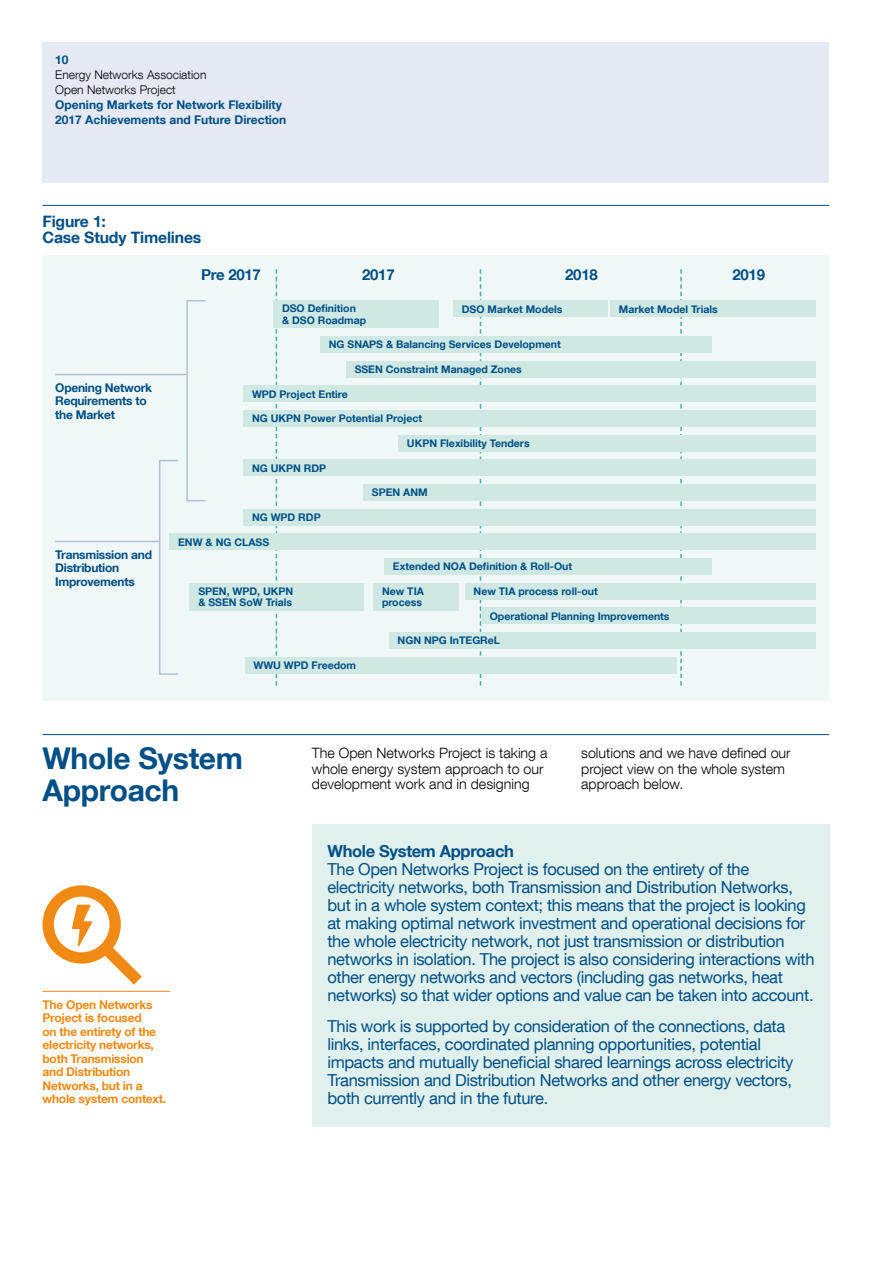
<style>
.page{position:relative;width:893px;height:1263px;background:#fff}
.page>*{position:absolute;margin:0;border:0;box-sizing:border-box;transform-origin:0 0}
.t1{font:700 30px/31.5px "Helvetica Neue LT Com";letter-spacing:-.01em;color:#004f86}
.t2{font:16.5px/18px "Helvetica Neue LT Com";letter-spacing:-.02em;color:#004f86}
.t3{font:700 16.5px "Helvetica Neue LT Com";letter-spacing:-.02em;color:#004f86}
.t4{font:700 15.75px/15.8px "Helvetica Neue LT Com";letter-spacing:-.01em;color:#004f86}
.t5{font:700 15px "Helvetica Neue LT Com";letter-spacing:-.02em;color:#004f86}
.t6{font:300 14.25px/15.8px "Helvetica Neue LT Com";color:#000}
.t7{font:700 12px/13.5px "Helvetica Neue LT Com";letter-spacing:-.02em;color:#f18a15}
.t8{font:700 12px/13.5px "Helvetica Neue LT Com";letter-spacing:-.02em;color:#004f86}
.t9{font:700 12px/15px "Helvetica Neue LT Com";color:#004f86}
.t10{font:300 12px/15px "Helvetica Neue LT Com";color:#000}
.t11{font:700 10.5px/11.2px "Helvetica Neue LT Com";color:#004f86}
</style>
<div class="page">
<div style="left:43px;top:43px;width:786px;height:140px;background:#e4e9f3"></div>
<hr style="left:43px;top:205px;width:786px;height:1px;background:#004f86">
<div style="left:43px;top:255px;width:786px;height:445px;background:#f0f8f7"></div>
<svg style="left:680px;top:269px;width:2px;height:417px"></svg>
<svg style="left:480px;top:269px;width:1px;height:417px"></svg>
<svg style="left:276px;top:269px;width:1px;height:417px"></svg>
<div style="left:320px;top:336px;width:392px;height:17px;background:#cfe8e4"></div>
<div style="left:346px;top:361px;width:470px;height:16px;background:#cfe8e4"></div>
<div style="left:244px;top:386px;width:572px;height:16px;background:#cfe8e4"></div>
<div style="left:244px;top:410px;width:572px;height:17px;background:#cfe8e4"></div>
<div style="left:398px;top:435px;width:418px;height:16px;background:#cfe8e4"></div>
<div style="left:244px;top:460px;width:572px;height:16px;background:#cfe8e4"></div>
<div style="left:190px;top:583px;width:174px;height:28px;background:#cfe8e4"></div>
<div style="left:373px;top:583px;width:86px;height:28px;background:#cfe8e4"></div>
<div style="left:363px;top:484px;width:453px;height:17px;background:#cfe8e4"></div>
<div style="left:244px;top:509px;width:572px;height:16px;background:#cfe8e4"></div>
<div style="left:170px;top:534px;width:646px;height:16px;background:#cfe8e4"></div>
<div style="left:384px;top:558px;width:328px;height:17px;background:#cfe8e4"></div>
<div style="left:465px;top:583px;width:351px;height:16px;background:#cfe8e4"></div>
<div style="left:481px;top:608px;width:335px;height:16px;background:#cfe8e4"></div>
<div style="left:389px;top:632px;width:427px;height:17px;background:#cfe8e4"></div>
<div style="left:245px;top:657px;width:432px;height:16px;background:#cfe8e4"></div>
<div style="left:273px;top:301px;width:166px;height:27px;background:#cfe8e4"></div>
<div style="left:453px;top:301px;width:154px;height:16px;background:#cfe8e4"></div>
<div style="left:610px;top:301px;width:206px;height:16px;background:#cfe8e4"></div>
<div style="left:312px;top:824px;width:517px;height:303px;background:#e0f0ed"></div>
<hr style="left:43px;top:991px;width:127px;height:1px;background:#f18a15">
<svg style="left:42px;top:885px;width:112px;height:107px"></svg>
<hr style="left:43px;top:734px;width:786px;height:1px;background:#004f86">
<div style="left:186px;top:300px;width:20px;height:201px;border:2px solid #afbfd9"></div>
<div style="left:159px;top:460px;width:20px;height:215px;border:2px solid #afbfd9"></div>
<hr style="left:55px;top:374px;width:131px;height:1px;background:#afbfd9">
<hr style="left:55px;top:541px;width:104px;height:1px;background:#afbfd9">
<p class="t8" style="left:55px;top:52px;width:15px">10</p>
<p class="t10" style="left:55px;top:67px;width:153px">Energy Networks Association<br>Open Networks Project</p>
<p class="t9" style="left:55px;top:97px;width:233px">Opening Markets for Network Flexibility<br>2017 Achievements and Future Direction</p>
<p class="t4" style="left:43px;top:213px;width:160px">Figure 1:<br>Case Study Timelines</p>
<p class="t5" style="left:201px;top:265px;width:61px">Pre 2017</p>
<p class="t5" style="left:362px;top:265px;width:34px">2017</p>
<p class="t5" style="left:565px;top:265px;width:34px">2018</p>
<p class="t5" style="left:733px;top:265px;width:34px">2019</p>
<p class="t8" style="left:55px;top:380px;width:98px">Opening Network<br>Requirements to the Market</p>
<p class="t8" style="left:55px;top:547px;width:98px">Transmission and<br>Distribution<br>Improvements</p>
<p class="t11" style="left:282px;top:302px;width:86px;line-height:12px">DSO Definition<br>&amp; DSO Roadmap</p>
<p class="t11" style="left:462px;top:303px;width:102px">DSO Market Models</p>
<p class="t11" style="left:619px;top:303px;width:100px">Market Model Trials</p>
<p class="t11" style="left:329px;top:339px;width:233px">NG SNAPS &amp; Balancing Services Development</p>
<p class="t11" style="left:355px;top:363px;width:169px">SSEN Constraint Managed Zones</p>
<p class="t11" style="left:252px;top:388px;width:97px">WPD Project Entire</p>
<p class="t11" style="left:252px;top:413px;width:172px">NG UKPN Power Potential Project</p>
<p class="t11" style="left:407px;top:437px;width:124px">UKPN Flexibility Tenders</p>
<p class="t11" style="left:252px;top:462px;width:76px">NG UKPN RDP</p>
<p class="t11" style="left:252px;top:511px;width:70px">NG WPD RDP</p>
<p class="t11" style="left:178px;top:536px;width:93px">ENW &amp; NG CLASS</p>
<p class="t11" style="left:372px;top:487px;width:57px">SPEN ANM</p>
<p class="t11" style="left:393px;top:561px;width:181px">Extended NOA Definition &amp; Roll-Out</p>
<p class="t11" style="left:474px;top:585px;width:126px">New TIA process roll-out</p>
<p class="t11" style="left:490px;top:610px;width:181px">Operational Planning Improvements</p>
<p class="t11" style="left:398px;top:635px;width:104px">NGN NPG InTEGReL</p>
<p class="t11" style="left:198px;top:585px;width:96px">SPEN, WPD, UKPN &amp; SSEN SoW Trials</p>
<p class="t11" style="left:382px;top:585px;width:43px">New TIA process</p>
<p class="t11" style="left:253px;top:659px;width:104px">WWU WPD Freedom</p>
<h1 class="t1" style="left:43px;top:742px;width:202px">Whole System<br>Approach</h1>
<p class="t7" style="left:43px;top:997px;width:125px">The Open Networks<br>Project is focused<br>on the entirety of the electricity networks, both Transmission and Distribution<br>Networks, but in a whole system context.</p>
<p class="t6" style="left:312px;top:744px;width:237px">The Open Networks Project is taking a whole energy system approach to our development work and in designing</p>
<p class="t6" style="left:581px;top:744px;width:211px">solutions and we have defined our project view on the whole system approach below.</p>
<p class="t3" style="left:327px;top:841px;width:188px">Whole System Approach</p>
<p class="t2" style="left:327px;top:860px;width:489px">The Open Networks Project is focused on the entirety of the electricity networks, both Transmission and Distribution Networks, but in a whole system context; this means that the project is looking at making optimal network investment and operational decisions for the whole electricity network, not just transmission or distribution networks in isolation. The project is also considering interactions with other energy networks and vectors (including gas networks, heat networks) so that wider options and value can be taken into account.</p>
<p class="t2" style="left:327px;top:1017px;width:467px">This work is supported by consideration of the connections, data links, interfaces, coordinated planning opportunities, potential impacts and mutually beneficial shared learnings across electricity Transmission and Distribution Networks and other energy vectors, both currently and in the future.</p>
</div>
